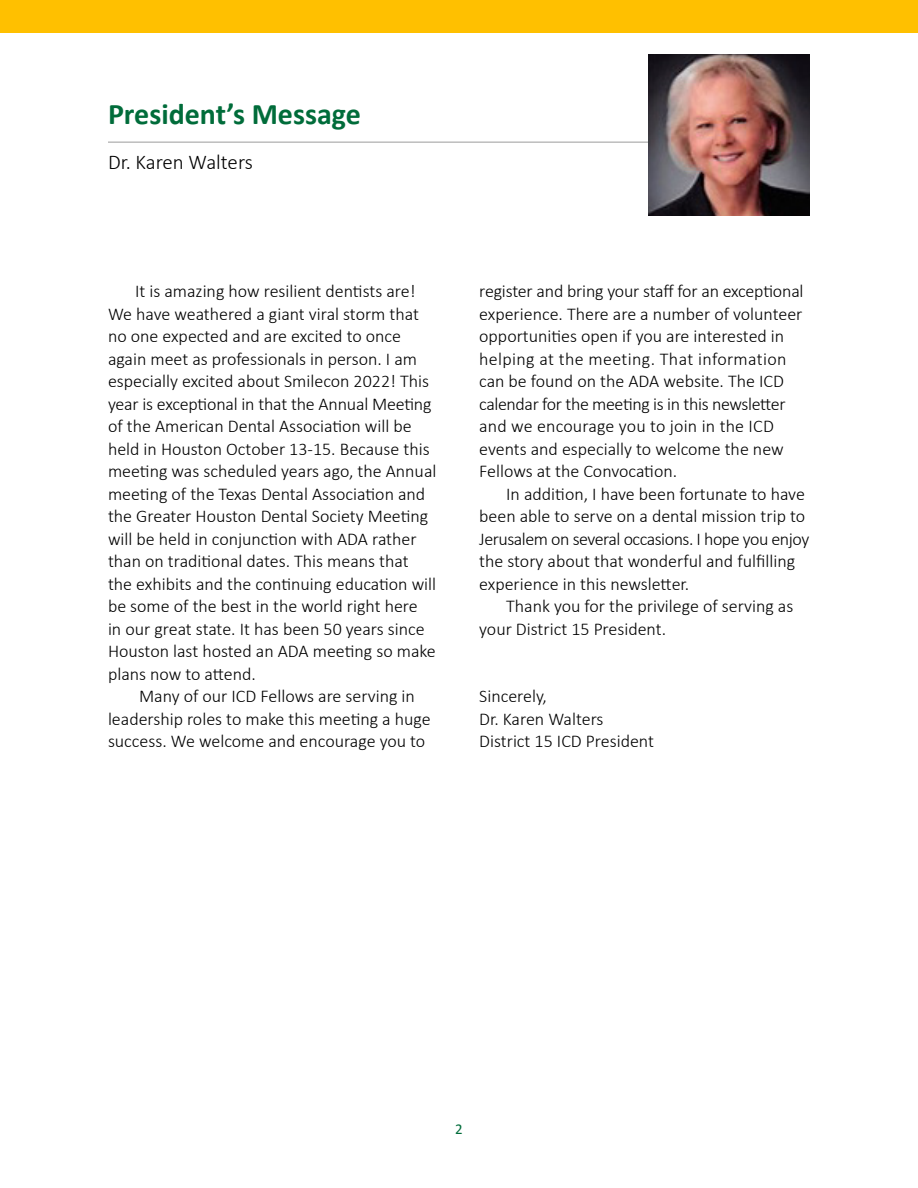
<style>
.page{position:relative;width:918px;height:1188px;background:#fff}
.page>*{position:absolute;margin:0;border:0;box-sizing:border-box;transform-origin:0 0}
.t1{font:700 30px "Calibri";color:#006c3a}
.t2{font:300 21px "Calibri";color:#000}
.t3{font:300 18px/22.5px "Calibri";color:#000}
.t4{font:15px "Calibri";color:#006c3a}
</style>
<div class="page">
<hr style="left:108px;top:142px;width:702px;height:1px;background:#9b9b9c">
<img style="left:648px;top:54px;width:162px;height:162px">
<div style="left:0;top:0;width:918px;height:32px;background:#ffc000"></div>
<h1 class="t1" style="left:108px;top:93px;width:254px">President’s Message</h1>
<p class="t2" style="left:108px;top:149px;width:146px">Dr. Karen Walters</p>
<p class="t3" style="left:108px;top:280px;width:330px;text-indent:27px">It is amazing how resilient dentists are!<br>We have weathered a giant viral storm that no one expected and are excited to once again meet as professionals in person. I am especially excited about Smilecon 2022! This year is exceptional in that the Annual Meeting of the American Dental Association will be held in Houston October 13-15. Because this meeting was scheduled years ago, the Annual meeting of the Texas Dental Association and the Greater Houston Dental Society Meeting will be held in conjunction with ADA rather than on traditional dates. This means that the exhibits and the continuing education will be some of the best in the world right here<br>in our great state. It has been 50 years since Houston last hosted an ADA meeting so make plans now to attend.</p>
<p class="t3" style="left:108px;top:685px;width:324px;text-indent:31px">Many of our ICD Fellows are serving in leadership roles to make this meeting a huge success. We welcome and encourage you to</p>
<p class="t3" style="left:479px;top:280px;width:326px">register and bring your staff for an exceptional experience. There are a number of volunteer opportunities open if you are interested in helping at the meeting. That information can be found on the ADA website. The ICD calendar for the meeting is in this newsletter and we encourage you to join in the ICD events and especially to welcome the new Fellows at the Convocation.</p>
<p class="t3" style="left:479px;top:482px;width:332px;text-indent:27px">In addition, I have been fortunate to have been able to serve on a dental mission trip to Jerusalem on several occasions. I hope you enjoy the story about that wonderful and fulfilling experience in this newsletter.</p>
<p class="t3" style="left:479px;top:595px;width:316px;text-indent:27px">Thank you for the privilege of serving as your District 15 President.</p>
<p class="t3" style="left:479px;top:685px;width:176px">Sincerely,<br>Dr. Karen Walters<br>District 15 ICD President</p>
<p class="t4" style="left:455px;top:1119px;width:9px">2</p>
</div>
